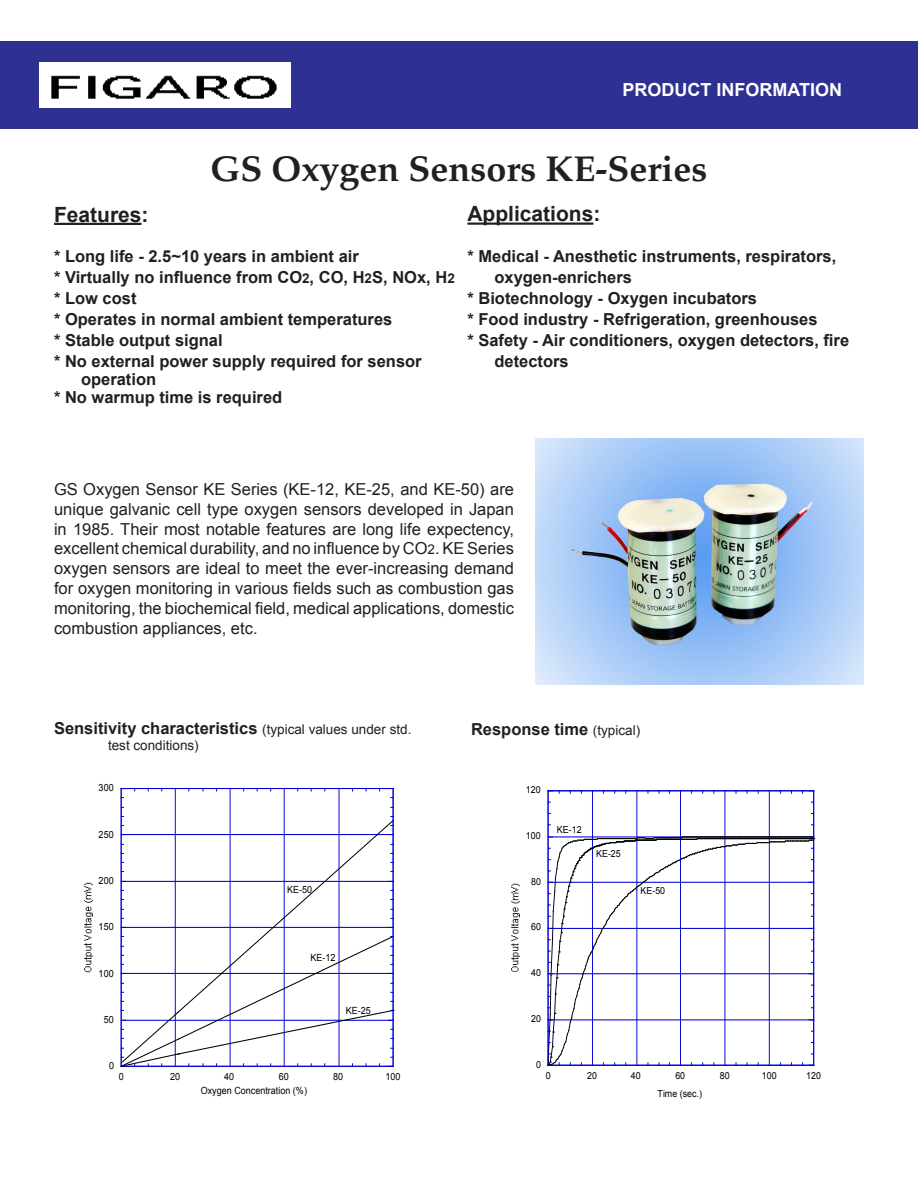
<style>
.page{position:relative;width:918px;height:1188px;background:#fff}
.page>*{position:absolute;margin:0;border:0;box-sizing:border-box;transform-origin:0 0}
.t1{font:700 36px "Palatino LT Std";color:#231f20}
.t2{font:700 21px "Arial";color:#231f20}
.t3{font:700 18px "Arial";color:#fff}
.t4{font:700 16.5px/21px "Arial";color:#231f20}
.t5{font:16.5px/19.8px "Arial";color:#231f20;text-align:justify}
.t6{font:13.5px "Arial";color:#231f20}
.t7{font:9.9px "Arial";color:#000;scale:.91 1}
.t8{font:9.75px "Arial";color:#000;scale:.91 1}
.s1{font-size:13.5px}
.s2{font-weight:400;font-size:13.5px}
</style>
<div class="page">
<img style="left:38px;top:66px;width:253px;height:43px">
<hr style="left:175px;top:789px;width:1px;height:277px;background:#0000d4">
<hr style="left:230px;top:789px;width:1px;height:277px;background:#0000d4">
<hr style="left:284px;top:789px;width:1px;height:277px;background:#0000d4">
<hr style="left:339px;top:789px;width:1px;height:277px;background:#0000d4">
<hr style="left:121px;top:789px;width:1px;height:277px;background:#0000d4">
<hr style="left:393px;top:789px;width:1px;height:277px;background:#0000d4">
<hr style="left:121px;top:788px;width:272px;height:1px;background:#0000d4">
<svg style="left:121px;top:816px;width:273px;height:251px"></svg>
<img style="left:84px;top:882px;width:9px;height:91px">
<hr style="left:54px;top:223px;width:88px;height:2px;background:#231f20">
<hr style="left:467px;top:223px;width:126px;height:2px;background:#231f20">
<img style="left:535px;top:438px;width:329px;height:246px">
<hr style="left:917px;top:40px;width:1px;height:74px;background:#2e3092">
<div style="left:0;top:41px;width:38px;height:88px;background:#2e3092"></div>
<div style="left:38px;top:41px;width:278px;height:21px;background:#2e3092"></div>
<div style="left:291px;top:55px;width:24px;height:57px;background:#2e3092"></div>
<div style="left:36px;top:109px;width:280px;height:20px;background:#2e3092"></div>
<div style="left:315px;top:41px;width:603px;height:88px;background:#2e3092"></div>
<hr style="left:592px;top:791px;width:1px;height:274px;background:#0000d4">
<hr style="left:637px;top:791px;width:1px;height:274px;background:#0000d4">
<hr style="left:680px;top:791px;width:1px;height:274px;background:#0000d4">
<hr style="left:725px;top:791px;width:1px;height:274px;background:#0000d4">
<hr style="left:769px;top:791px;width:1px;height:274px;background:#0000d4">
<hr style="left:548px;top:791px;width:1px;height:274px;background:#0000d4">
<hr style="left:813px;top:791px;width:1px;height:274px;background:#0000d4">
<hr style="left:548px;top:791px;width:266px;height:1px;background:#0000d4">
<svg style="left:548px;top:836px;width:267px;height:230px"></svg>
<img style="left:511px;top:883px;width:9px;height:89px">
<p class="t3" style="left:622px;top:77px;width:221px">PRODUCT INFORMATION</p>
<p class="t1" style="left:211px;top:148px;width:498px">GS Oxygen Sensors KE-Series</p>
<p class="t2" style="left:467px;top:200px;width:135px">Applications:</p>
<p class="t4" style="left:494px;top:246px;width:343px;text-indent:-27px">* Medical - Anesthetic instruments, respirators, oxygen-enrichers</p>
<p class="t4" style="left:467px;top:288px;width:291px">* Biotechnology - Oxygen incubators</p>
<p class="t4" style="left:467px;top:309px;width:352px">* Food industry - Refrigeration, greenhouses</p>
<p class="t4" style="left:494px;top:330px;width:356px;text-indent:-27px">* Safety - Air conditioners, oxygen detectors, fire detectors</p>
<p class="t2" style="left:54px;top:200px;width:96px">Features:</p>
<p class="t4" style="left:54px;top:247px;width:306px">* Long life - 2.5~10 years in ambient air</p>
<p class="t4" style="left:54px;top:268px;width:402px">* Virtually no influence from CO<span class="s1">2</span>, CO, H<span class="s1">2</span>S, NOx, H<span class="s1">2</span></p>
<p class="t4" style="left:54px;top:289px;width:84px">* Low cost</p>
<p class="t4" style="left:54px;top:310px;width:340px">* Operates in normal ambient temperatures</p>
<p class="t4" style="left:54px;top:331px;width:170px">* Stable output signal</p>
<p class="t4" style="left:81px;top:353px;width:342px;line-height:18px;text-indent:-27px">* No external power supply required for sensor operation</p>
<p class="t4" style="left:54px;top:388px;width:230px">* No warmup time is required</p>
<p class="t5" style="left:54px;top:479px;width:462px">GS Oxygen Sensor KE Series (KE-12, KE-25, and KE-50) are unique galvanic cell type oxygen sensors developed in Japan in 1985. Their most notable features are long life expectency, excellent chemical durability, and no influence by CO<span class="s1">2</span>. KE Series oxygen sensors are ideal to meet the ever-increasing demand for oxygen monitoring in various fields such as combustion gas monitoring, the biochemical field, medical applications, domestic combustion appliances, etc.</p>
<p class="t4" style="left:54px;top:718px;width:359px">Sensitivity characteristics <span class="s2">(typical values under std.</span></p>
<p class="t6" style="left:108px;top:736px;width:92px">test conditions)</p>
<p class="t4" style="left:471px;top:719px;width:171px">Response time <span class="s2">(typical)</span></p>
<p class="t7" style="left:99px;top:781px;width:18px">300</p>
<p class="t8" style="left:526px;top:783px;width:18px">120</p>
<p class="t7" style="left:99px;top:828px;width:18px">250</p>
<p class="t8" style="left:526px;top:829px;width:18px">100</p>
<p class="t8" style="left:557px;top:823px;width:29px">KE-12</p>
<p class="t8" style="left:596px;top:847px;width:29px">KE-25</p>
<p class="t7" style="left:99px;top:874px;width:18px">200</p>
<p class="t7" style="left:287px;top:883px;width:29px">KE-50</p>
<p class="t8" style="left:531px;top:875px;width:12px">80</p>
<p class="t8" style="left:641px;top:884px;width:29px">KE-50</p>
<p class="t7" style="left:99px;top:920px;width:18px">150</p>
<p class="t8" style="left:531px;top:920px;width:12px">60</p>
<p class="t7" style="left:310px;top:951px;width:29px">KE-12</p>
<p class="t7" style="left:99px;top:967px;width:18px">100</p>
<p class="t8" style="left:531px;top:966px;width:12px">40</p>
<p class="t7" style="left:104px;top:1013px;width:13px">50</p>
<p class="t7" style="left:346px;top:1004px;width:29px">KE-25</p>
<p class="t8" style="left:531px;top:1012px;width:12px">20</p>
<p class="t7" style="left:109px;top:1059px;width:7px">0</p>
<p class="t8" style="left:536px;top:1058px;width:7px">0</p>
<p class="t7" style="left:119px;top:1070px;width:7px">0</p>
<p class="t7" style="left:170px;top:1070px;width:13px">20</p>
<p class="t7" style="left:224px;top:1070px;width:13px">40</p>
<p class="t7" style="left:279px;top:1070px;width:13px">60</p>
<p class="t7" style="left:333px;top:1070px;width:13px">80</p>
<p class="t7" style="left:386px;top:1070px;width:18px">100</p>
<p class="t7" style="left:201px;top:1084px;width:118px">Oxygen Concentration (%)</p>
<p class="t8" style="left:546px;top:1069px;width:7px">0</p>
<p class="t8" style="left:587px;top:1069px;width:12px">20</p>
<p class="t8" style="left:631px;top:1069px;width:12px">40</p>
<p class="t8" style="left:675px;top:1069px;width:12px">60</p>
<p class="t8" style="left:720px;top:1069px;width:12px">80</p>
<p class="t8" style="left:762px;top:1069px;width:18px">100</p>
<p class="t8" style="left:806px;top:1069px;width:18px">120</p>
<p class="t8" style="left:658px;top:1087px;width:50px">Time (sec.)</p>
</div>
